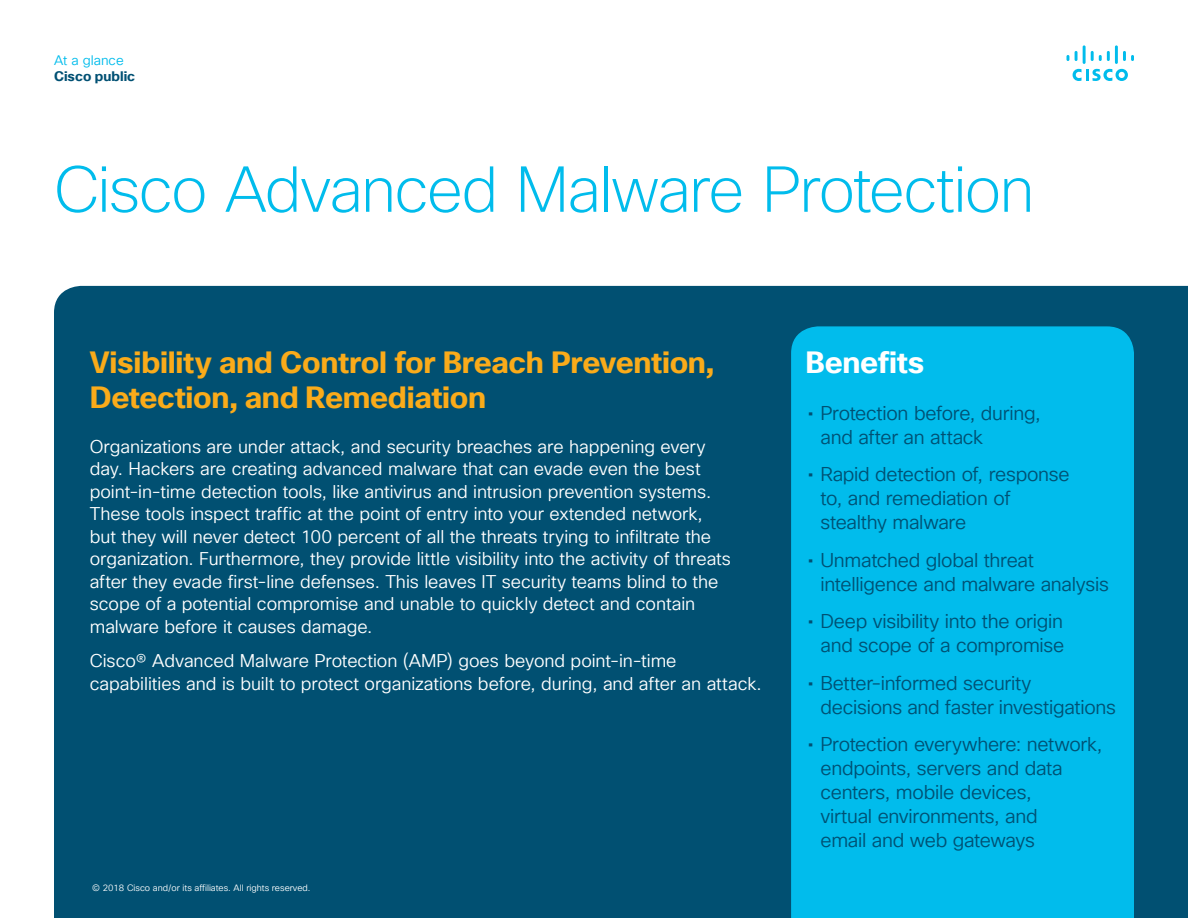
<style>
.page{position:relative;width:1188px;height:918px;background:#fff}
.page>*{position:absolute;margin:0;border:0;box-sizing:border-box;transform-origin:0 0}
.Title_Headline{font:200 63px "Cisco Sans TT";letter-spacing:-.025em;color:#01bcec}
.Intro_Heading{font:700 30px/34.5px "Cisco Sans TT";letter-spacing:-.01em;color:#faab1a}
.Sidebar_Heading_Whit{font:700 30px "Cisco Sans TT";letter-spacing:-.01em;color:#fff}
.t1{font:19.5px/24px "Cisco Sans TT Light";letter-spacing:-.015em;color:#005073}
.Intro{font:18px/22.5px "Cisco Sans TT Light";letter-spacing:-.005em;color:#fff}
.t2{font:700 13.5px "Cisco Sans TT";color:#005073}
.t3{font:13.5px "Cisco Sans TT Light";color:#01bcec}
.Footer_white{font:9px "Cisco Sans TT Light";color:#fff}
.s1{font-family:"Cisco Sans TT"}
</style>
<div class="page">
<svg style="left:1073px;top:69px;width:55px;height:12px"></svg>
<svg style="left:1067px;top:55px;width:2px;height:6px"></svg>
<svg style="left:1075px;top:51px;width:3px;height:10px"></svg>
<hr style="left:1083px;top:45px;width:3px;height:19px;background:#01bcec">
<svg style="left:1091px;top:51px;width:19px;height:10px"></svg>
<hr style="left:1115px;top:45px;width:3px;height:19px;background:#01bcec">
<svg style="left:1123px;top:51px;width:11px;height:10px"></svg>
<div style="left:54px;top:286px;width:1134px;height:632px;background:#015072"></div>
<div style="left:791px;top:326px;width:343px;height:592px;background:#01bcec"></div>
<p class="t3" style="left:54px;top:51px;width:71px">At a glance</p>
<p class="t2" style="left:54px;top:67px;width:83px">Cisco public</p>
<p class="Title_Headline" style="left:54px;top:149px;width:982px">Cisco Advanced Malware Protection</p>
<p class="Intro_Heading" style="left:90px;top:346px;width:626px">Visibility and Control for Breach Prevention,<br>Detection, and Remediation</p>
<p class="Intro" style="left:90px;top:436px;width:643px">Organizations are under attack, and security breaches are happening every day. Hackers are creating advanced malware that can evade even the best point-in-time detection tools, like antivirus and intrusion prevention systems.<br>These tools inspect traffic at the point of entry into your extended network, but they will never detect 100 percent of all the threats trying to infiltrate the organization. Furthermore, they provide little visibility into the activity of threats after they evade first-line defenses. This leaves IT security teams blind to the scope of a potential compromise and unable to quickly detect and contain malware before it causes damage.</p>
<p class="Intro" style="left:90px;top:650px;width:673px">Cisco® Advanced Malware Protection (AMP) goes beyond point-in-time capabilities and is built to protect organizations before, during, and after an attack.</p>
<p class="Footer_white" style="left:92px;top:882px;width:220px">© 2018 Cisco and/or its affiliates. All rights reserved.</p>
<p class="Sidebar_Heading_Whit" style="left:806px;top:343px;width:121px">Benefits</p>
<p class="t1" style="left:820px;top:402px;width:222px;text-indent:-13px"><span class="s1">•</span> Protection before, during, and after an attack</p>
<p class="t1" style="left:820px;top:463px;width:251px;text-indent:-13px"><span class="s1">•</span> Rapid detection of, response to, and remediation of stealthy malware</p>
<p class="t1" style="left:820px;top:549px;width:290px;text-indent:-13px"><span class="s1">•</span> Unmatched global threat intelligence and malware analysis</p>
<p class="t1" style="left:808px;top:610px;width:258px;text-align:right"><span class="s1">•</span> Deep visibility into the origin and scope of a compromise</p>
<p class="t1" style="left:820px;top:672px;width:297px;text-indent:-13px"><span class="s1">•</span> Better-informed security decisions and faster investigations</p>
<p class="t1" style="left:820px;top:733px;width:283px;text-indent:-13px"><span class="s1">•</span> Protection everywhere: network, endpoints, servers and data centers, mobile devices,<br>virtual environments, and<br>email and web gateways</p>
</div>
